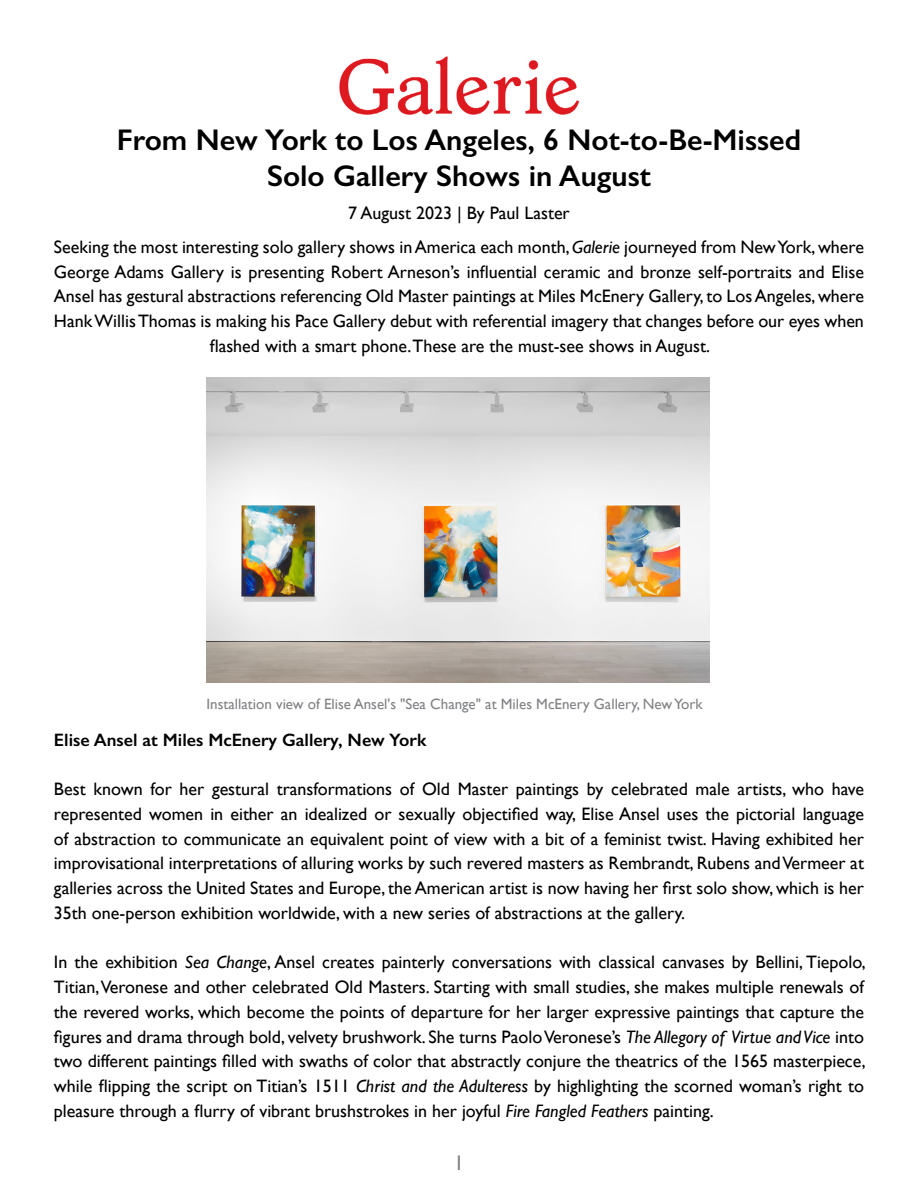
<style>
.page{position:relative;width:918px;height:1188px;background:#fff}
.page>*{position:absolute;margin:0;border:0;box-sizing:border-box;transform-origin:0 0}
.t1{font:600 30px/36px "Gill Sans";color:#000;text-align:center}
.t2{font:21px "Gill Sans";color:#808285}
.t3{font:18px/24.8px "Gill Sans";color:#000;text-align:center}
.t4{font:600 18px "Gill Sans";color:#000}
.t5{font:15px "Gill Sans";color:#808285}
.s1{font-style:italic}
</style>
<div class="page">
<img style="left:339px;top:56px;width:240px;height:59px">
<img style="left:206px;top:378px;width:503px;height:304px">
<h1 class="t1" style="left:117px;top:121px;width:686px">From New York to Los Angeles, 6 Not-to-Be-Missed<br>Solo Gallery Shows in August</h1>
<p class="t3" style="left:54px;top:195px;width:812px;line-height:34.2px">7 August 2023 | By Paul Laster<br>Seeking the most interesting solo gallery shows in America each month, <span class="s1">Galerie</span> journeyed from New York, where</p>
<p class="t3" style="left:54px;top:259px;width:812px">George Adams Gallery is presenting Robert Arneson’s influential ceramic and bronze self-portraits and Elise Ansel has gestural abstractions referencing Old Master paintings at Miles McEnery Gallery, to Los Angeles, where Hank Willis Thomas is making his Pace Gallery debut with referential imagery that changes before our eyes when flashed with a smart phone.These are the must-see shows in August.</p>
<p class="t5" style="left:206px;top:695px;width:498px">Installation view of Elise Ansel's "Sea Change" at Miles McEnery Gallery, New York</p>
<p class="t4" style="left:54px;top:729px;width:374px">Elise Ansel at Miles McEnery Gallery, New York</p>
<p class="t3" style="left:54px;top:777px;width:812px;text-align:justify">Best known for her gestural transformations of Old Master paintings by celebrated male artists, who have represented women in either an idealized or sexually objectified way, Elise Ansel uses the pictorial language of abstraction to communicate an equivalent point of view with a bit of a feminist twist. Having exhibited her improvisational interpretations of alluring works by such revered masters as Rembrandt, Rubens and Vermeer at galleries across the United States and Europe, the American artist is now having her first solo show, which is her 35th one-person exhibition worldwide, with a new series of abstractions at the gallery.</p>
<p class="t3" style="left:54px;top:950px;width:813px;text-align:justify">In the exhibition <span class="s1">Sea Change</span>, Ansel creates painterly conversations with classical canvases by Bellini, Tiepolo, Titian, Veronese and other celebrated Old Masters. Starting with small studies, she makes multiple renewals of the revered works, which become the points of departure for her larger expressive paintings that capture the figures and drama through bold, velvety brushwork. She turns Paolo Veronese’s <span class="s1">The Allegory of Virtue and Vice</span> into two different paintings filled with swaths of color that abstractly conjure the theatrics of the 1565 masterpiece, while flipping the script on Titian’s 1511 <span class="s1">Christ and the Adulteress</span> by highlighting the scorned woman’s right to pleasure through a flurry of vibrant brushstrokes in her joyful <span class="s1">Fire Fangled Feathers</span> painting.</p>
<p class="t2" style="left:454px;top:1151px;width:12px">1</p>
</div>
